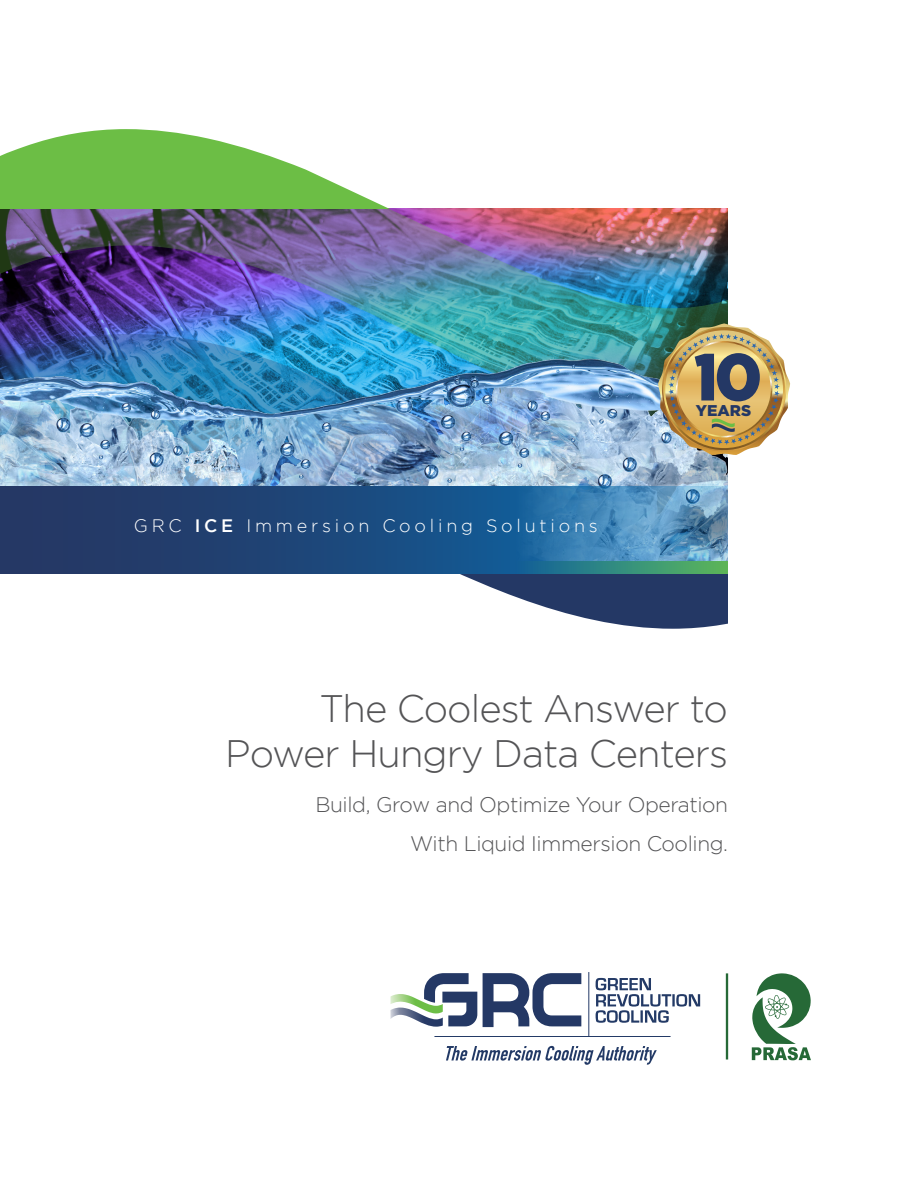
<style>
.page{position:relative;width:918px;height:1188px;background:#fff}
.page>*{position:absolute;margin:0;border:0;box-sizing:border-box;transform-origin:0 0}
.t1{font:300 38.25px/45px "Gotham";letter-spacing:-.025em;color:#545456;text-align:right}
.t2{font:300 21px/39px "Gotham";letter-spacing:-.02em;color:#545456;text-align:right}
.t3{font:300 18px "Gotham";letter-spacing:.21em;color:#fff}
.t4{font:900 15.6px "Gotham";color:#243865}
.s1{font-weight:500}
</style>
<div class="page">
<img style="left:0;top:208px;width:728px;height:110px">
<svg style="left:0;top:129px;width:388px;height:79px;fill:#6cbe45"></svg>
<svg style="left:0;top:573px;width:728px;height:56px"></svg>
<img style="left:0;top:318px;width:728px;height:169px">
<svg style="left:0;top:487px;width:728px;height:86px;background:#295887"></svg>
<img style="left:655px;top:323px;width:136px;height:136px">
<svg style="left:483px;top:973px;width:98px;height:54px"></svg>
<svg style="left:596px;top:978px;width:104px;height:45px"></svg>
<hr style="left:434px;top:1036px;width:237px;height:1px;background:#233a66">
<hr style="left:588px;top:972px;width:1px;height:64px;background:#233a66">
<svg style="left:446px;top:1046px;width:211px;height:19px"></svg>
<svg style="left:390px;top:973px;width:87px;height:54px"></svg>
<svg style="left:752px;top:973px;width:59px;height:87px"></svg>
<hr style="left:726px;top:973px;width:2px;height:87px;background:#266937">
<p class="t3" style="left:134px;top:516px;width:466px">GRC <span class="s1">ICE</span> Immersion Cooling Solutions</p>
<p class="t4" style="left:696px;top:401px;width:57px">YEARS</p>
<h1 class="t1" style="left:225px;top:685px;width:504px">The Coolest Answer to<br>Power Hungry Data Centers</h1>
<p class="t2" style="left:315px;top:785px;width:414px">Build, Grow and Optimize Your Operation<br>With Liquid Iimmersion Cooling.</p>
</div>
